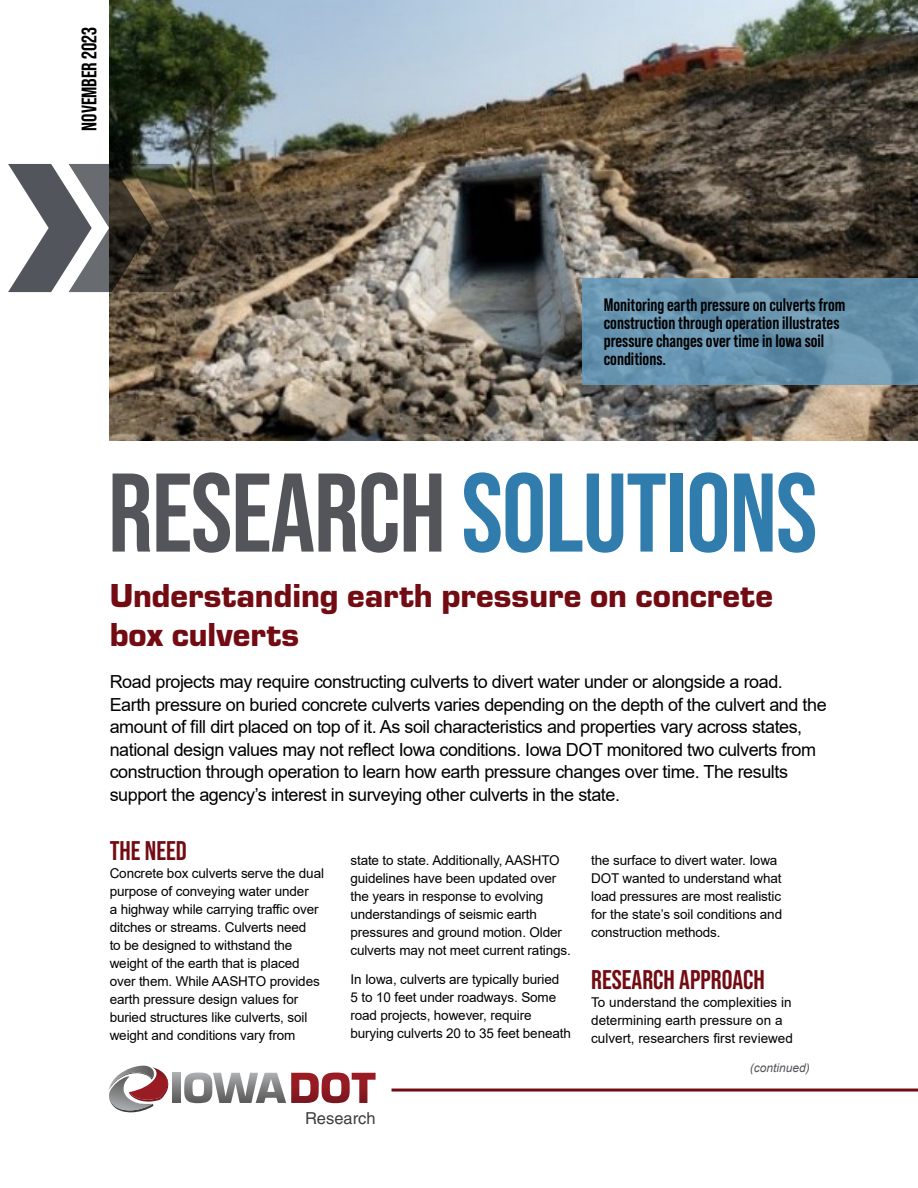
<style>
.page{position:relative;width:918px;height:1188px;background:#fff}
.page>*{position:absolute;margin:0;border:0;box-sizing:border-box;transform-origin:0 0}
.H1_-_Research_Solutions{font:700 111.45px "Bebas Neue Pro";letter-spacing:-.01em;color:#307cac}
.H2_-_Page_1_headline{font:900 34.5px/39px "Eurostile";color:#730b12}
.H3_-_subhead{font:700 27px "Bebas Neue Pro";color:#730b12}
.about_this_project{font:700 21px "Bebas Neue Pro";color:#000}
.Intro_text{font:18px/22.5px "Arial";letter-spacing:-.025em;color:#000}
.t1{font:700 18px/18px "Bebas Neue Pro";color:#000}
.t2{font:16.5px "Helvetica";color:#3d3d3d}
.body_copy{font:13.5px/18px "Arial";letter-spacing:-.01em;color:#000}
.t3{font:italic 12px "Arial";color:#54555a}
.s1{color:#54555a}
</style>
<div class="page">
<img style="left:110px;top:0;width:808px;height:440px">
<svg style="left:582px;top:278px;width:336px;height:106px;fill:#6693ae"></svg>
<hr style="left:392px;top:1089px;width:526px;height:3px;background:#730b12">
<svg style="left:8px;top:164px;width:265px;height:128px"></svg>
<svg style="left:173px;top:1073px;width:8px;height:30px"></svg>
<svg style="left:184px;top:1073px;width:192px;height:30px"></svg>
<svg style="left:108px;top:1066px;width:61px;height:46px"></svg>
<p class="about_this_project" style="left:77px;top:131px;width:105px;rotate:-90deg">NOVEMBER 2023</p>
<p class="t1" style="left:604px;top:296px;width:243px">Monitoring earth pressure on culverts from construction through operation illustrates pressure changes over time in Iowa soil conditions.</p>
<h1 class="H1_-_Research_Solutions" style="left:108px;top:449px;width:711px"><span class="s1">RESEARCH</span> SOLUTIONS</h1>
<h2 class="H2_-_Page_1_headline" style="left:110px;top:573px;width:665px">Understanding earth pressure on concrete box culverts</h2>
<p class="Intro_text" style="left:110px;top:670px;width:719px">Road projects may require constructing culverts to divert water under or alongside a road.<br>Earth pressure on buried concrete culverts varies depending on the depth of the culvert and the amount of fill dirt placed on top of it. As soil characteristics and properties vary across states, national design values may not reflect Iowa conditions. Iowa DOT monitored two culverts from construction through operation to learn how earth pressure changes over time. The results support the agency’s interest in surveying other culverts in the state.</p>
<p class="H3_-_subhead" style="left:110px;top:835px;width:79px">THE NEED</p>
<p class="body_copy" style="left:110px;top:864px;width:216px">Concrete box culverts serve the dual purpose of conveying water under<br>a highway while carrying traffic over ditches or streams. Culverts need<br>to be designed to withstand the weight of the earth that is placed over them. While AASHTO provides earth pressure design values for buried structures like culverts, soil weight and conditions vary from</p>
<p class="body_copy" style="left:350px;top:851px;width:222px">state to state. Additionally, AASHTO guidelines have been updated over the years in response to evolving understandings of seismic earth pressures and ground motion. Older culverts may not meet current ratings.</p>
<p class="body_copy" style="left:350px;top:970px;width:222px">In Iowa, culverts are typically buried<br>5 to 10 feet under roadways. Some road projects, however, require burying culverts 20 to 35 feet beneath</p>
<p class="body_copy" style="left:591px;top:851px;width:193px">the surface to divert water. Iowa<br>DOT wanted to understand what load pressures are most realistic for the state’s soil conditions and construction methods.</p>
<p class="H3_-_subhead" style="left:591px;top:964px;width:175px">RESEARCH APPROACH</p>
<p class="body_copy" style="left:591px;top:993px;width:203px">To understand the complexities in determining earth pressure on a culvert, researchers first reviewed</p>
<p class="t2" style="left:305px;top:1108px;width:72px">Research</p>
<p class="t3" style="left:750px;top:1060px;width:62px">(continued)</p>
</div>
